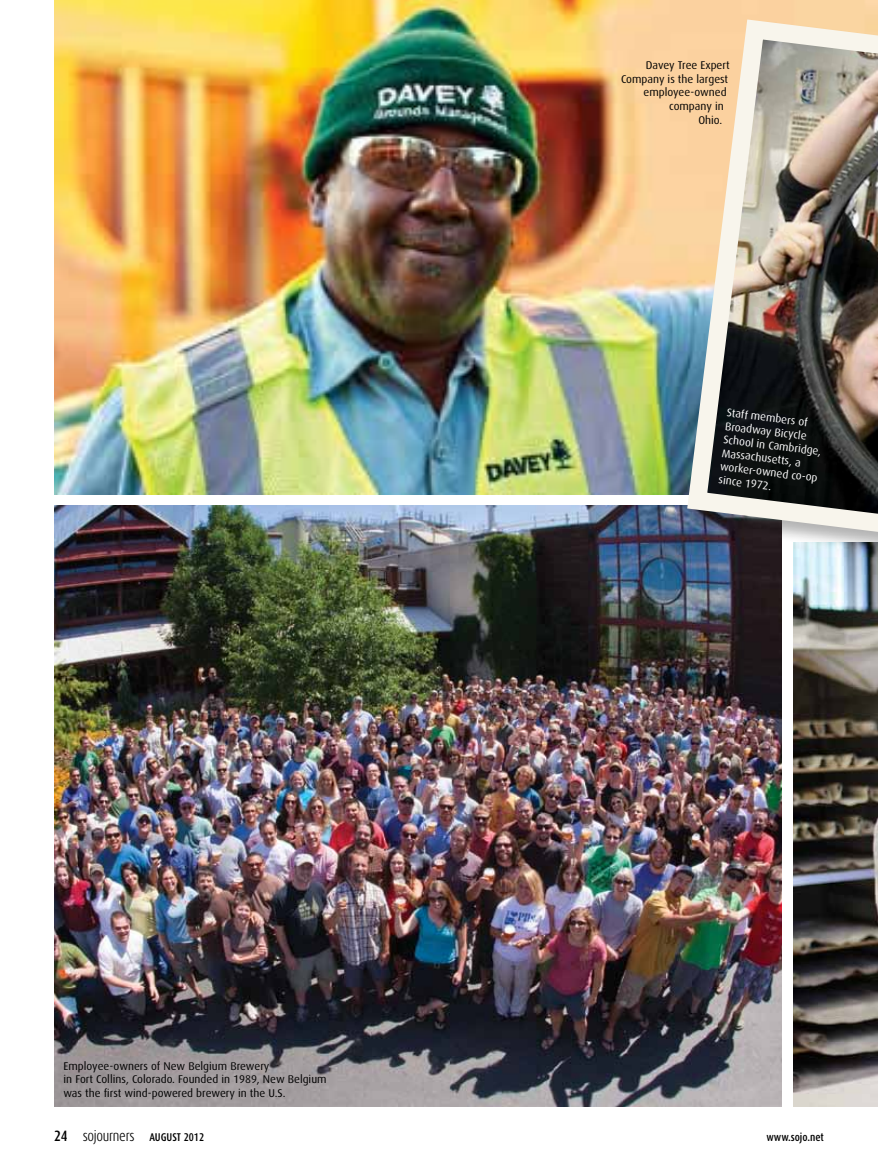
<style>
.page{position:relative;width:878px;height:1175px;background:#fff}
.page>*{position:absolute;margin:0;border:0;box-sizing:border-box;transform-origin:0 0}
.t1{font:300 15px "Dax Condensed";letter-spacing:-.02em;color:#000}
.t2{font:11.25px/13.5px "Dax OT";color:#000}
.t3{font:11.25px/13.5px "Dax OT";color:#fff}
.t4{font:500 11.25px "Dax Condensed";color:#000}
.s1{font-weight:500}
.s2{font-weight:500;font-size:11.25px}
</style>
<div class="page">
<img style="left:54px;top:0;width:824px;height:494px">
<img style="left:793px;top:609px;width:85px;height:497px">
<img style="left:54px;top:505px;width:727px;height:601px">
<div style="left:686px;top:20px;width:192px;height:589px;background:#000;opacity:.3"></div>
<img style="left:677px;top:9px;width:201px;height:588px">
<p class="t2" style="left:646px;top:57px;width:85px">Davey Tree Expert</p>
<p class="t2" style="left:621px;top:70px;width:109px">Company is the largest</p>
<p class="t2" style="left:643px;top:84px;width:85px">employee-owned</p>
<p class="t2" style="left:669px;top:97px;width:56px">company in</p>
<p class="t2" style="left:698px;top:111px;width:25px">Ohio.</p>
<p class="t2" style="left:63px;top:1057px;width:265px">Employee-owners of New Belgium Brewery<br>in Fort Collins, Colorado. Founded in 1989, New Belgium was the first wind-powered brewery in the U.S.</p>
<p class="t3" style="left:728px;top:404px;width:100px;rotate:7deg">Staff members of<br>Broadway Bicycle<br>School in Cambridge,<br>Massachusetts, a worker-owned co-op since 1972.</p>
<h1 class="t1" style="left:54px;top:1127px;width:152px"><span class="s1">24</span> sojourners <span class="s2">august 2012</span></h1>
<p class="t4" style="left:766px;top:1131px;width:59px">www.sojo.net</p>
</div>
